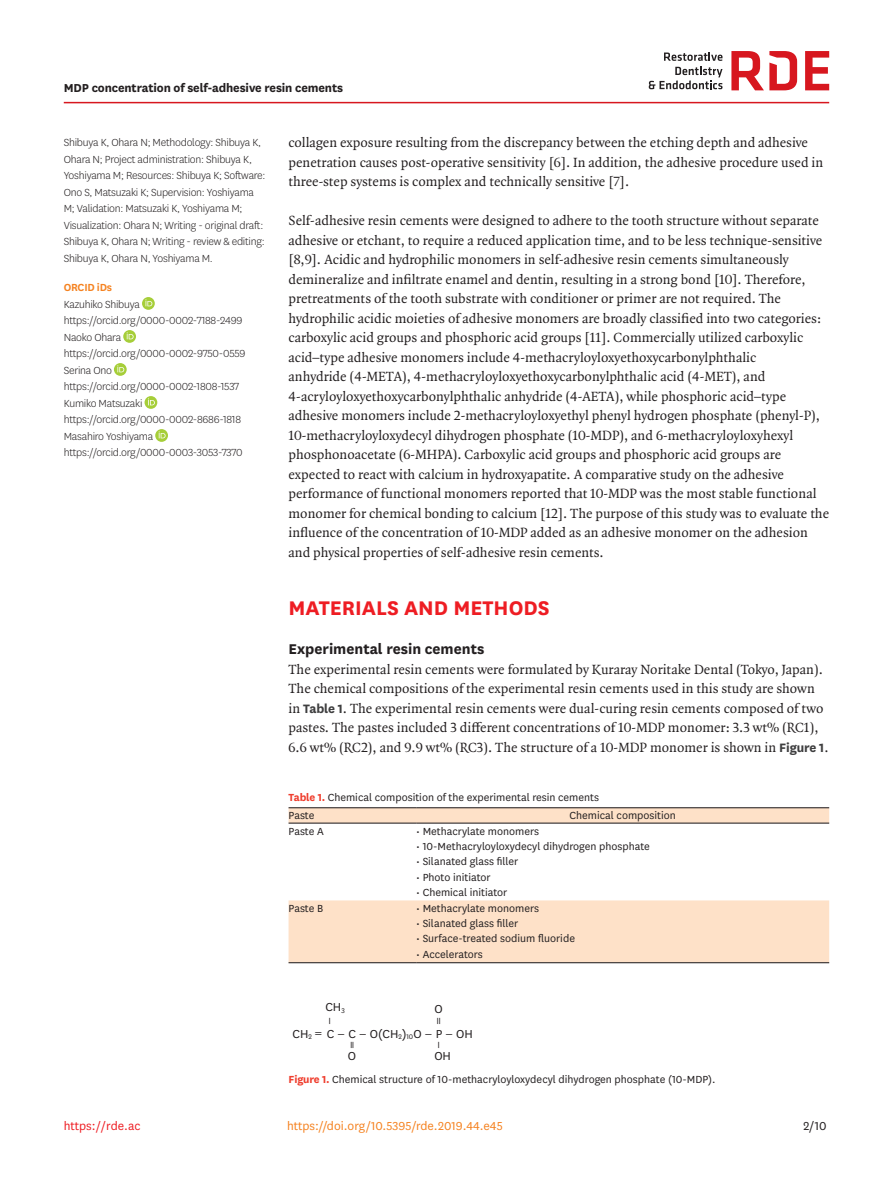
<style>
.page{position:relative;width:893px;height:1191px;background:#fff}
.page>*{position:absolute;margin:0;border:0;box-sizing:border-box;transform-origin:0 0}
.body_title1{font:700 23.1px "National";color:#ee1d23}
.body_title2_stacked{font:700 16.5px "National";color:#231f20}
.body_p{font:14.25px/19.5px "Quadraat OT";color:#231f20}
.body_p_first{font:14.25px/19.5px "Quadraat OT";color:#231f20}
.alt-title-type{font:700 13.5px "National";letter-spacing:-.01em;color:#231f20}
.t1{font:13.5px/26.1px "National";color:#231f20}
.doi_running_footer{font:13.5px "National";color:#f58220}
.t2{font:13.5px "National";color:#ee1d23}
.conflict_p{font:300 12px/16.5px "National";letter-spacing:-.02em;color:#231f20}
.tbody_entry{font:12px "National";color:#231f20}
.orcid_url_p{font:300 12px "National";letter-spacing:-.02em;color:#231f20}
.fig_caption{font:12px "National";color:#231f20}
.orcid_name_p{font:300 12px "National";letter-spacing:-.02em;color:#231f20}
.table-wrap_caption{font:12px "National";color:#231f20}
.thead_entry{font:12px "National";color:#231f20}
.orcid_title{font:600 12px "National";letter-spacing:-.02em;color:#f58220}
.s1{font-family:"National";font-weight:700;color:#3e3e3f}
.s2{font-weight:700;color:#ef3e2e}
</style>
<div class="page">
<svg style="left:142px;top:297px;width:13px;height:13px"></svg>
<svg style="left:145px;top:299px;width:7px;height:7px"></svg>
<svg style="left:123px;top:330px;width:13px;height:13px"></svg>
<svg style="left:127px;top:332px;width:7px;height:7px"></svg>
<svg style="left:114px;top:363px;width:13px;height:13px"></svg>
<svg style="left:117px;top:365px;width:7px;height:7px"></svg>
<svg style="left:145px;top:396px;width:12px;height:13px"></svg>
<svg style="left:148px;top:398px;width:7px;height:7px"></svg>
<svg style="left:155px;top:429px;width:13px;height:13px"></svg>
<svg style="left:159px;top:431px;width:7px;height:7px"></svg>
<hr style="left:64px;top:102px;width:765px;height:1px;background:#d7171f">
<svg style="left:649px;top:52px;width:73px;height:37px"></svg>
<svg style="left:805px;top:51px;width:24px;height:39px"></svg>
<svg style="left:731px;top:51px;width:66px;height:39px"></svg>
<svg style="left:289px;top:808px;width:540px;height:154px"></svg>
<hr style="left:289px;top:807px;width:127px;height:1px;background:#231f20">
<hr style="left:416px;top:807px;width:413px;height:1px;background:#231f20">
<hr style="left:289px;top:822px;width:127px;height:1px;background:#231f20">
<hr style="left:416px;top:822px;width:413px;height:1px;background:#231f20">
<hr style="left:289px;top:962px;width:127px;height:1px;background:#231f20">
<hr style="left:416px;top:962px;width:413px;height:1px;background:#231f20">
<p class="alt-title-type" style="left:64px;top:78px;width:281px">MDP concentration of self-adhesive resin cements</p>
<p class="conflict_p" style="left:64px;top:134px;width:203px">Shibuya K, Ohara N; Methodology: Shibuya K, Ohara N; Project administration: Shibuya K, Yoshiyama M; Resources: Shibuya K; Software:<br>Ono S, Matsuzaki K; Supervision: Yoshiyama M; Validation: Matsuzaki K, Yoshiyama M; Visualization: Ohara N; Writing - original draft:<br>Shibuya K, Ohara N; Writing - review &amp; editing:<br>Shibuya K, Ohara N, Yoshiyama M.</p>
<p class="orcid_title" style="left:64px;top:279px;width:50px">ORCID iDs</p>
<p class="orcid_name_p" style="left:64px;top:296px;width:78px">Kazuhiko Shibuya</p>
<p class="orcid_url_p" style="left:64px;top:313px;width:180px">https://orcid.org/0000-0002-7188-2499</p>
<p class="orcid_name_p" style="left:64px;top:329px;width:59px">Naoko Ohara</p>
<p class="orcid_url_p" style="left:64px;top:346px;width:183px">https://orcid.org/0000-0002-9750-0559</p>
<p class="orcid_name_p" style="left:64px;top:362px;width:50px">Serina Ono</p>
<p class="orcid_url_p" style="left:64px;top:379px;width:177px">https://orcid.org/0000-0002-1808-1537</p>
<p class="orcid_name_p" style="left:64px;top:395px;width:80px">Kumiko Matsuzaki</p>
<p class="orcid_url_p" style="left:64px;top:412px;width:179px">https://orcid.org/0000-0002-8686-1818</p>
<p class="orcid_name_p" style="left:64px;top:428px;width:91px">Masahiro Yoshiyama</p>
<p class="orcid_url_p" style="left:64px;top:445px;width:180px">https://orcid.org/0000-0003-3053-7370</p>
<p class="body_p_first" style="left:289px;top:133px;width:536px">collagen exposure resulting from the discrepancy between the etching depth and adhesive penetration causes post-operative sensitivity [6]. In addition, the adhesive procedure used in three-step systems is complex and technically sensitive [7].</p>
<p class="body_p" style="left:289px;top:211px;width:542px">Self-adhesive resin cements were designed to adhere to the tooth structure without separate adhesive or etchant, to require a reduced application time, and to be less technique-sensitive [8,9]. Acidic and hydrophilic monomers in self-adhesive resin cements simultaneously demineralize and infiltrate enamel and dentin, resulting in a strong bond [10]. Therefore, pretreatments of the tooth substrate with conditioner or primer are not required. The hydrophilic acidic moieties of adhesive monomers are broadly classified into two categories: carboxylic acid groups and phosphoric acid groups [11]. Commercially utilized carboxylic acid–type adhesive monomers include 4-methacryloyloxyethoxycarbonylphthalic<br>anhydride (4-META), 4-methacryloyloxyethoxycarbonylphthalic acid (4-MET), and 4-acryloyloxyethoxycarbonylphthalic anhydride (4-AETA), while phosphoric acid–type adhesive monomers include 2-methacryloyloxyethyl phenyl hydrogen phosphate (phenyl-P), 10-methacryloyloxydecyl dihydrogen phosphate (10-MDP), and 6-methacryloyloxyhexyl phosphonoacetate (6-MHPA). Carboxylic acid groups and phosphoric acid groups are expected to react with calcium in hydroxyapatite. A comparative study on the adhesive performance of functional monomers reported that 10-MDP was the most stable functional monomer for chemical bonding to calcium [12]. The purpose of this study was to evaluate the influence of the concentration of 10-MDP added as an adhesive monomer on the adhesion and physical properties of self-adhesive resin cements.</p>
<p class="body_title1" style="left:289px;top:592px;width:263px">MATERIALS AND METHODS</p>
<p class="body_title2_stacked" style="left:289px;top:637px;width:197px">Experimental resin cements</p>
<p class="body_p_first" style="left:289px;top:659px;width:541px">The experimental resin cements were formulated by Kuraray Noritake Dental (Tokyo, Japan).<br>The chemical compositions of the experimental resin cements used in this study are shown in <span class="s1">Table 1</span>. The experimental resin cements were dual-curing resin cements composed of two pastes. The pastes included 3 different concentrations of 10-MDP monomer: 3.3 wt% (RC1), 6.6 wt% (RC2), and 9.9 wt% (RC3). The structure of a 10-MDP monomer is shown in <span class="s1">Figure 1</span>.</p>
<p class="table-wrap_caption" style="left:289px;top:789px;width:312px"><span class="s2">Table 1.</span> Chemical composition of the experimental resin cements</p>
<p class="thead_entry" style="left:289px;top:807px;width:27px">Paste</p>
<p class="thead_entry" style="left:570px;top:807px;width:108px">Chemical composition</p>
<p class="tbody_entry" style="left:289px;top:823px;width:37px">Paste A</p>
<p class="tbody_entry" style="left:416px;top:823px;width:124px">• Methacrylate monomers</p>
<p class="tbody_entry" style="left:416px;top:838px;width:235px">• 10-Methacryloyloxydecyl dihydrogen phosphate</p>
<p class="tbody_entry" style="left:416px;top:854px;width:104px">• Silanated glass filler</p>
<p class="tbody_entry" style="left:416px;top:869px;width:76px">• Photo initiator</p>
<p class="tbody_entry" style="left:416px;top:884px;width:93px">• Chemical initiator</p>
<p class="tbody_entry" style="left:289px;top:900px;width:36px">Paste B</p>
<p class="tbody_entry" style="left:416px;top:900px;width:124px">• Methacrylate monomers</p>
<p class="tbody_entry" style="left:416px;top:915px;width:104px">• Silanated glass filler</p>
<p class="tbody_entry" style="left:416px;top:930px;width:160px">• Surface-treated sodium fluoride</p>
<p class="tbody_entry" style="left:416px;top:946px;width:68px">• Accelerators</p>
<p class="t1" style="left:292px;top:993px;width:182px;text-indent:33px">CH<sub>3<br></sub>CH<sub>2</sub> C ‒ C ‒ O(CH<sub>2</sub>)<sub>10</sub>O ‒ P ‒ OH</p>
<p class="t1" style="left:434px;top:1042px;width:18px">OH</p>
<p class="t1" style="left:434px;top:995px;width:10px">O</p>
<p class="t1" style="left:424px;top:1024px;width:10px;rotate:-90deg">‒‒</p>
<p class="t1" style="left:315px;top:1024px;width:10px;rotate:-90deg">‒</p>
<p class="t1" style="left:322px;top:1047px;width:10px;rotate:-180deg">‒‒</p>
<p class="t1" style="left:338px;top:1049px;width:10px;rotate:-90deg">‒‒</p>
<p class="t1" style="left:424px;top:1049px;width:10px;rotate:-90deg">‒</p>
<p class="fig_caption" style="left:289px;top:1072px;width:429px"><span class="s2">Figure 1.</span> Chemical structure of 10-methacryloyloxydecyl dihydrogen phosphate (10-MDP).</p>
<p class="t1" style="left:348px;top:1042px;width:10px">O</p>
<p class="t2" style="left:64px;top:1116px;width:78px">https://rde.ac</p>
<p class="doi_running_footer" style="left:287px;top:1116px;width:217px">https://doi.org/10.5395/rde.2019.44.e45</p>
<p class="t1" style="left:803px;top:1111px;width:25px">2/10</p>
</div>
